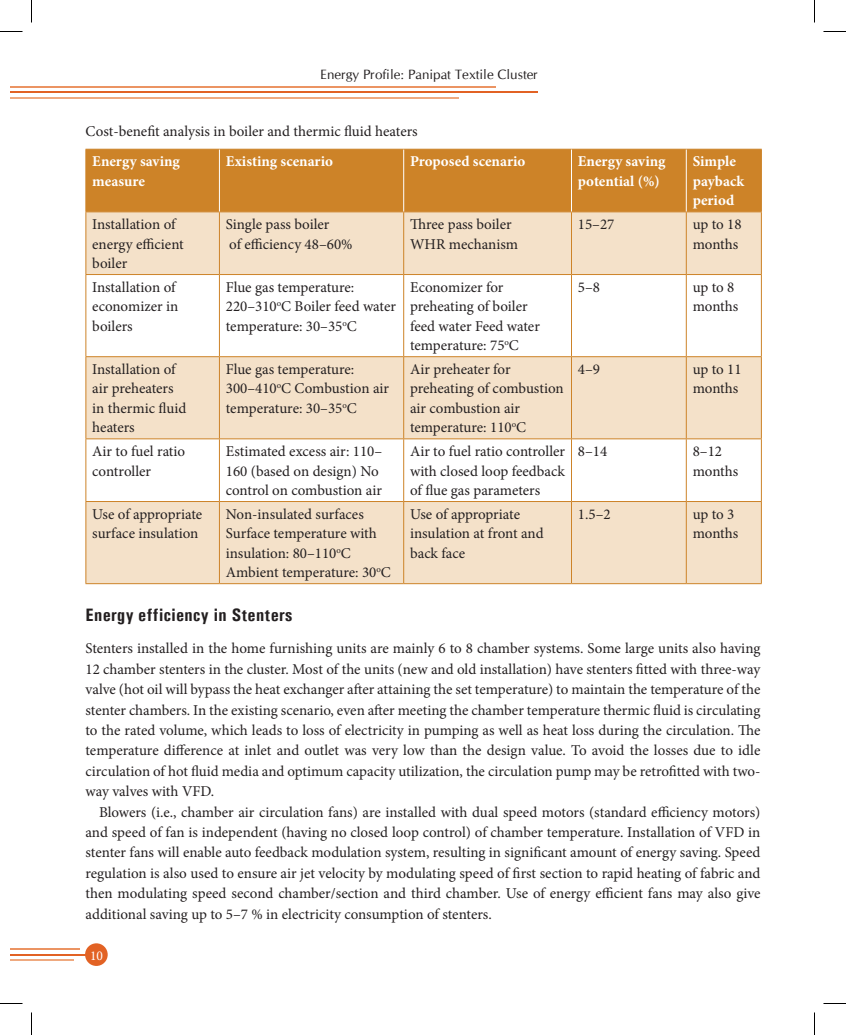
<style>
.page{position:relative;width:846px;height:1035px;background:#fff}
.page>*{position:absolute;margin:0;border:0;box-sizing:border-box;transform-origin:0 0}
.t1{font:700 18px "Univers Condensed";letter-spacing:.025em;color:#231f20}
.t2{font:15px/19.5px "Minion Pro";color:#231f20}
.t3{font:700 15px/19.5px "Minion Pro";color:#fff}
.t4{font:13.5px "Cg Omega";color:#231f20}
.t5{font:13.5px "Minion Pro";color:#fff}
</style>
<div class="page">
<hr style="left:10px;top:954px;width:76px;height:2px;background:#e26224">
<hr style="left:10px;top:959px;width:64px;height:2px;background:#efa97f">
<hr style="left:10px;top:948px;width:69px;height:2px;background:#eb9463">
<div style="left:85px;top:943px;width:23px;height:23px;background:#e26224;border-radius:50%"></div>
<hr style="left:10px;top:91px;width:528px;height:2px;background:#e26224">
<hr style="left:10px;top:97px;width:449px;height:2px;background:#efa97f">
<hr style="left:10px;top:86px;width:486px;height:2px;background:#eb9463">
<div style="left:87px;top:150px;width:674px;height:62px;background:#cd8328"></div>
<svg style="left:87px;top:213px;width:674px;height:370px;fill:#f4e1c9"></svg>
<hr style="left:86px;top:149px;width:133px;height:1px;background:#cd8328">
<hr style="left:86px;top:150px;width:1px;height:62px;background:#cd8328">
<hr style="left:219px;top:149px;width:185px;height:1px;background:#cd8328">
<hr style="left:404px;top:149px;width:168px;height:1px;background:#cd8328">
<hr style="left:572px;top:149px;width:114px;height:1px;background:#cd8328">
<hr style="left:686px;top:149px;width:76px;height:1px;background:#cd8328">
<hr style="left:761px;top:150px;width:1px;height:62px;background:#cd8328">
<hr style="left:86px;top:212px;width:133px;height:1px;background:#cd8328">
<hr style="left:86px;top:212px;width:1px;height:62px;background:#cd8328">
<hr style="left:219px;top:212px;width:185px;height:1px;background:#cd8328">
<hr style="left:219px;top:212px;width:1px;height:62px;background:#cd8328">
<hr style="left:404px;top:212px;width:168px;height:1px;background:#cd8328">
<hr style="left:403px;top:212px;width:1px;height:62px;background:#cd8328">
<hr style="left:572px;top:212px;width:114px;height:1px;background:#cd8328">
<hr style="left:571px;top:212px;width:1px;height:62px;background:#cd8328">
<hr style="left:686px;top:212px;width:76px;height:1px;background:#cd8328">
<hr style="left:686px;top:212px;width:1px;height:62px;background:#cd8328">
<hr style="left:761px;top:212px;width:1px;height:62px;background:#cd8328">
<hr style="left:86px;top:274px;width:133px;height:1px;background:#cd8328">
<hr style="left:86px;top:275px;width:1px;height:81px;background:#cd8328">
<hr style="left:219px;top:274px;width:185px;height:1px;background:#cd8328">
<hr style="left:219px;top:275px;width:1px;height:81px;background:#cd8328">
<hr style="left:404px;top:274px;width:168px;height:1px;background:#cd8328">
<hr style="left:403px;top:275px;width:1px;height:81px;background:#cd8328">
<hr style="left:572px;top:274px;width:114px;height:1px;background:#cd8328">
<hr style="left:571px;top:275px;width:1px;height:81px;background:#cd8328">
<hr style="left:686px;top:274px;width:76px;height:1px;background:#cd8328">
<hr style="left:686px;top:275px;width:1px;height:81px;background:#cd8328">
<hr style="left:761px;top:275px;width:1px;height:81px;background:#cd8328">
<hr style="left:86px;top:356px;width:133px;height:1px;background:#cd8328">
<hr style="left:86px;top:357px;width:1px;height:81px;background:#cd8328">
<hr style="left:219px;top:356px;width:185px;height:1px;background:#cd8328">
<hr style="left:219px;top:357px;width:1px;height:81px;background:#cd8328">
<hr style="left:404px;top:356px;width:168px;height:1px;background:#cd8328">
<hr style="left:403px;top:357px;width:1px;height:81px;background:#cd8328">
<hr style="left:572px;top:356px;width:114px;height:1px;background:#cd8328">
<hr style="left:571px;top:357px;width:1px;height:81px;background:#cd8328">
<hr style="left:686px;top:356px;width:76px;height:1px;background:#cd8328">
<hr style="left:686px;top:357px;width:1px;height:81px;background:#cd8328">
<hr style="left:761px;top:357px;width:1px;height:81px;background:#cd8328">
<hr style="left:86px;top:438px;width:133px;height:1px;background:#cd8328">
<hr style="left:86px;top:439px;width:1px;height:62px;background:#cd8328">
<hr style="left:219px;top:438px;width:185px;height:1px;background:#cd8328">
<hr style="left:219px;top:439px;width:1px;height:62px;background:#cd8328">
<hr style="left:404px;top:438px;width:168px;height:1px;background:#cd8328">
<hr style="left:403px;top:439px;width:1px;height:62px;background:#cd8328">
<hr style="left:572px;top:438px;width:114px;height:1px;background:#cd8328">
<hr style="left:571px;top:439px;width:1px;height:62px;background:#cd8328">
<hr style="left:686px;top:438px;width:76px;height:1px;background:#cd8328">
<hr style="left:686px;top:439px;width:1px;height:62px;background:#cd8328">
<hr style="left:761px;top:439px;width:1px;height:62px;background:#cd8328">
<hr style="left:86px;top:501px;width:133px;height:1px;background:#cd8328">
<hr style="left:86px;top:502px;width:1px;height:81px;background:#cd8328">
<hr style="left:219px;top:501px;width:185px;height:1px;background:#cd8328">
<hr style="left:219px;top:502px;width:1px;height:81px;background:#cd8328">
<hr style="left:404px;top:501px;width:168px;height:1px;background:#cd8328">
<hr style="left:403px;top:502px;width:1px;height:81px;background:#cd8328">
<hr style="left:572px;top:501px;width:114px;height:1px;background:#cd8328">
<hr style="left:571px;top:502px;width:1px;height:81px;background:#cd8328">
<hr style="left:686px;top:501px;width:76px;height:1px;background:#cd8328">
<hr style="left:686px;top:502px;width:1px;height:81px;background:#cd8328">
<hr style="left:761px;top:502px;width:1px;height:81px;background:#cd8328">
<hr style="left:86px;top:583px;width:133px;height:1px;background:#cd8328">
<hr style="left:219px;top:583px;width:185px;height:1px;background:#cd8328">
<hr style="left:404px;top:583px;width:168px;height:1px;background:#cd8328">
<hr style="left:572px;top:583px;width:114px;height:1px;background:#cd8328">
<hr style="left:686px;top:583px;width:76px;height:1px;background:#cd8328">
<hr style="left:219px;top:150px;width:1px;height:62px;background:#fff">
<hr style="left:403px;top:150px;width:1px;height:62px;background:#fff">
<hr style="left:571px;top:150px;width:1px;height:62px;background:#fff">
<hr style="left:686px;top:150px;width:1px;height:62px;background:#fff">
<svg style="left:0;top:31px;width:22px;height:1px"></svg>
<svg style="left:824px;top:31px;width:22px;height:1px"></svg>
<svg style="left:0;top:1003px;width:22px;height:1px"></svg>
<svg style="left:824px;top:1003px;width:22px;height:1px"></svg>
<svg style="left:31px;top:0;width:1px;height:22px"></svg>
<svg style="left:31px;top:1012px;width:1px;height:23px"></svg>
<svg style="left:814px;top:0;width:1px;height:22px"></svg>
<svg style="left:814px;top:1012px;width:1px;height:23px"></svg>
<p class="t4" style="left:320px;top:67px;width:219px">Energy Profile: Panipat Textile Cluster</p>
<p class="t2" style="left:86px;top:121px;width:334px">Cost-benefit analysis in boiler and thermic fluid heaters</p>
<p class="t3" style="left:92px;top:152px;width:89px">Energy saving measure</p>
<p class="t3" style="left:226px;top:152px;width:109px">Existing scenario</p>
<p class="t3" style="left:410px;top:152px;width:117px">Proposed scenario</p>
<p class="t3" style="left:578px;top:152px;width:89px">Energy saving potential (%)</p>
<p class="t3" style="left:693px;top:152px;width:53px">Simple payback period</p>
<p class="t2" style="left:92px;top:215px;width:93px">Installation of energy efficient boiler</p>
<p class="t2" style="left:226px;top:215px;width:128px">Single pass boiler<br>of efficiency 48–60%</p>
<p class="t2" style="left:410px;top:215px;width:110px">Three pass boiler<br>WHR mechanism</p>
<p class="t2" style="left:578px;top:215px;width:38px">15–27</p>
<p class="t2" style="left:693px;top:215px;width:50px">up to 18 months</p>
<p class="t2" style="left:92px;top:277px;width:88px">Installation of economizer in boilers</p>
<p class="t2" style="left:226px;top:277px;width:172px">Flue gas temperature:<br>220–310<sup>o</sup>C Boiler feed water temperature: 30–35<sup>o</sup>C</p>
<p class="t2" style="left:410px;top:277px;width:131px">Economizer for preheating of boiler feed water Feed water temperature: 75<sup>o</sup>C</p>
<p class="t2" style="left:578px;top:277px;width:24px">5–8</p>
<p class="t2" style="left:693px;top:277px;width:47px">up to 8 months</p>
<p class="t2" style="left:92px;top:360px;width:96px">Installation of air preheaters in thermic fluid heaters</p>
<p class="t2" style="left:226px;top:360px;width:165px">Flue gas temperature:<br>300–410<sup>o</sup>C Combustion air temperature: 30–35<sup>o</sup>C</p>
<p class="t2" style="left:410px;top:360px;width:155px">Air preheater for preheating of combustion air combustion air temperature: 110<sup>o</sup>C</p>
<p class="t2" style="left:578px;top:360px;width:24px">4–9</p>
<p class="t2" style="left:693px;top:360px;width:50px">up to 11 months</p>
<p class="t2" style="left:92px;top:442px;width:95px">Air to fuel ratio controller</p>
<p class="t2" style="left:226px;top:442px;width:158px">Estimated excess air: 110–<br>160 (based on design) No control on combustion air</p>
<p class="t2" style="left:410px;top:442px;width:157px;text-align:justify">Air to fuel ratio controller with closed loop feedback of flue gas parameters</p>
<p class="t2" style="left:578px;top:442px;width:31px">8–14</p>
<p class="t2" style="left:693px;top:442px;width:47px">8–12 months</p>
<p class="t2" style="left:92px;top:504px;width:112px">Use of appropriate surface insulation</p>
<p class="t2" style="left:226px;top:504px;width:167px">Non-insulated surfaces<br>Surface temperature with insulation: 80–110<sup>o</sup>C<br>Ambient temperature: 30<sup>o</sup>C</p>
<p class="t2" style="left:410px;top:504px;width:135px">Use of appropriate insulation at front and back face</p>
<p class="t2" style="left:578px;top:504px;width:34px">1.5–2</p>
<p class="t2" style="left:693px;top:504px;width:47px">up to 3 months</p>
<p class="t1" style="left:86px;top:604px;width:209px">Energy efficiency in Stenters</p>
<p class="t2" style="left:86px;top:638px;width:677px;line-height:20.4px;text-align:justify">Stenters installed in the home furnishing units are mainly 6 to 8 chamber systems. Some large units also having 12 chamber stenters in the cluster. Most of the units (new and old installation) have stenters fitted with three-way valve (hot oil will bypass the heat exchanger after attaining the set temperature) to maintain the temperature of the stenter chambers. In the existing scenario, even after meeting the chamber temperature thermic fluid is circulating to the rated volume, which leads to loss of electricity in pumping as well as heat loss during the circulation. The temperature difference at inlet and outlet was very low than the design value. To avoid the losses due to idle circulation of hot fluid media and optimum capacity utilization, the circulation pump may be retrofitted with two&shy;way valves with VFD.</p>
<p class="t2" style="left:86px;top:802px;width:677px;line-height:20.4px;text-align:justify;text-indent:14px">Blowers (i.e., chamber air circulation fans) are installed with dual speed motors (standard efficiency motors) and speed of fan is independent (having no closed loop control) of chamber temperature. Installation of VFD in stenter fans will enable auto feedback modulation system, resulting in significant amount of energy saving. Speed regulation is also used to ensure air jet velocity by modulating speed of first section to rapid heating of fabric and then modulating speed second chamber/section and third chamber. Use of energy efficient fans may also give additional saving up to 5–7 % in electricity consumption of stenters.</p>
<p class="t5" style="left:90px;top:946px;width:14px">10</p>
</div>
